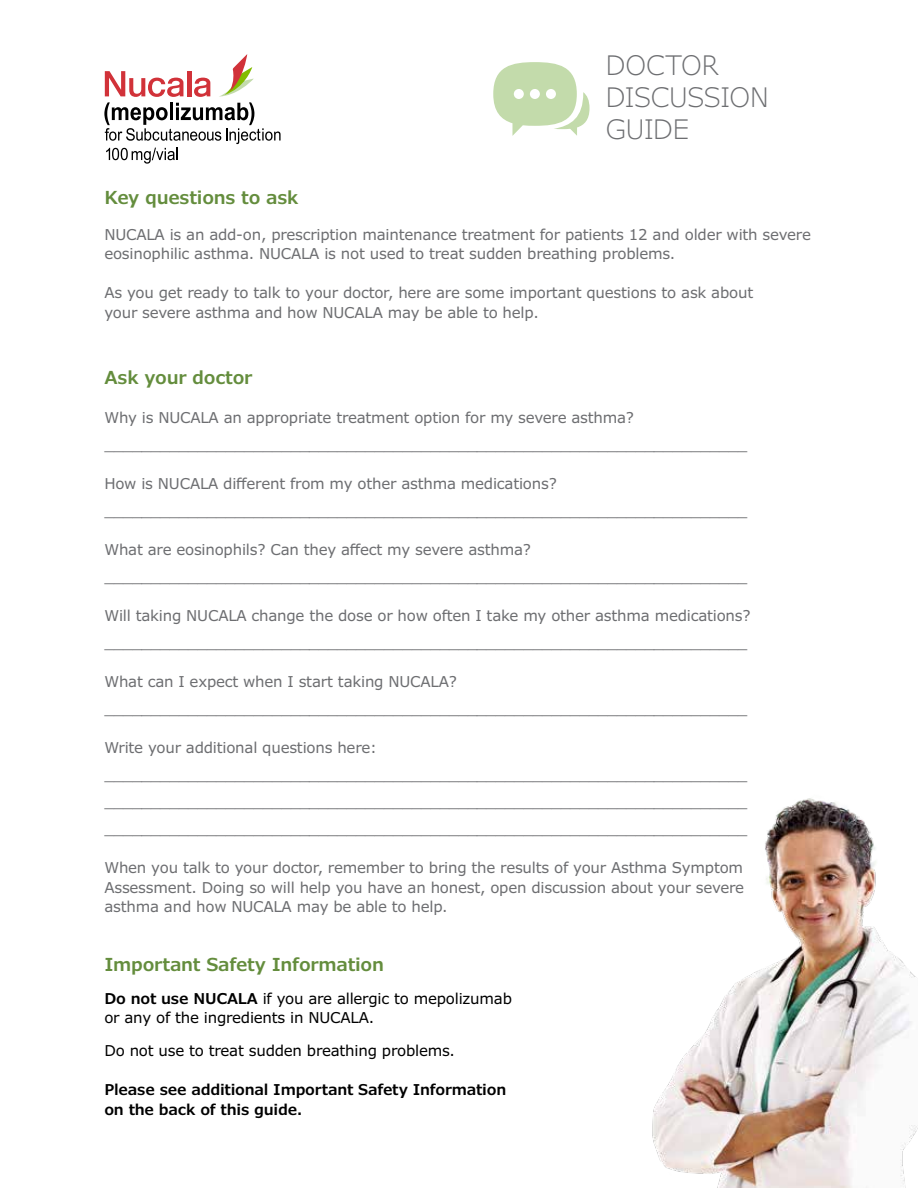
<style>
.page{position:relative;width:918px;height:1188px;background:#fff}
.page>*{position:absolute;margin:0;border:0;box-sizing:border-box;transform-origin:0 0}
.t1{font:300 27px/32.4px "Verdana Pro";letter-spacing:-.005em;color:#6d6e71}
.t2{font:600 18px "Verdana Pro";letter-spacing:-.015em;color:#648d3d}
.t3{font:15px/27px "Verdana Pro";letter-spacing:-.015em;color:#6d6e71}
.t4{font:15px/19.5px "Verdana Pro";letter-spacing:-.015em;color:#000}
.t5{font:600 15px/19.5px "Verdana Pro";letter-spacing:-.015em;color:#000}
.s1{font-weight:600}
</style>
<div class="page">
<img style="left:652px;top:798px;width:266px;height:390px">
<svg style="left:104px;top:54px;width:177px;height:109px"></svg>
<svg style="left:493px;top:62px;width:97px;height:74px"></svg>
<h1 class="t1" style="left:606px;top:49px;width:164px">DOCTOR<br>DISCUSSION<br>GUIDE</h1>
<p class="t2" style="left:104px;top:186px;width:196px">Key questions to ask</p>
<p class="t3" style="left:104px;top:225px;width:708px;line-height:19.5px">NUCALA is an add-on, prescription maintenance treatment for patients 12 and older with severe eosinophilic asthma. NUCALA is not used to treat sudden breathing problems.</p>
<p class="t3" style="left:104px;top:283px;width:650px;line-height:19.5px">As you get ready to talk to your doctor, here are some important questions to ask about your severe asthma and how NUCALA may be able to help.</p>
<p class="t2" style="left:104px;top:366px;width:150px">Ask your doctor</p>
<p class="t3" style="left:104px;top:405px;width:644px">Why is NUCALA an appropriate treatment option for my severe asthma? _____________________________________________________________________</p>
<p class="t3" style="left:104px;top:471px;width:644px">How is NUCALA different from my other asthma medications? _____________________________________________________________________</p>
<p class="t3" style="left:104px;top:537px;width:644px">What are eosinophils? Can they affect my severe asthma? _____________________________________________________________________</p>
<p class="t3" style="left:104px;top:603px;width:648px">Will taking NUCALA change the dose or how often I take my other asthma medications? _____________________________________________________________________</p>
<p class="t3" style="left:104px;top:669px;width:644px">What can I expect when I start taking NUCALA? _____________________________________________________________________</p>
<p class="t3" style="left:104px;top:735px;width:644px">Write your additional questions here: _____________________________________________________________________ _____________________________________________________________________ _____________________________________________________________________</p>
<p class="t3" style="left:104px;top:858px;width:641px;line-height:19.5px;text-align:justify">When you talk to your doctor, remember to bring the results of your Asthma Symptom Assessment. Doing so will help you have an honest, open discussion about your severe asthma and how NUCALA may be able to help.</p>
<p class="t2" style="left:104px;top:953px;width:281px">Important Safety Information</p>
<p class="t4" style="left:104px;top:989px;width:409px"><span class="s1">Do not use NUCALA</span> if you are allergic to mepolizumab or any of the ingredients in NUCALA.</p>
<p class="t4" style="left:104px;top:1041px;width:352px">Do not use to treat sudden breathing problems.</p>
<p class="t5" style="left:104px;top:1080px;width:403px">Please see additional Important Safety Information on the back of this guide.</p>
</div>
